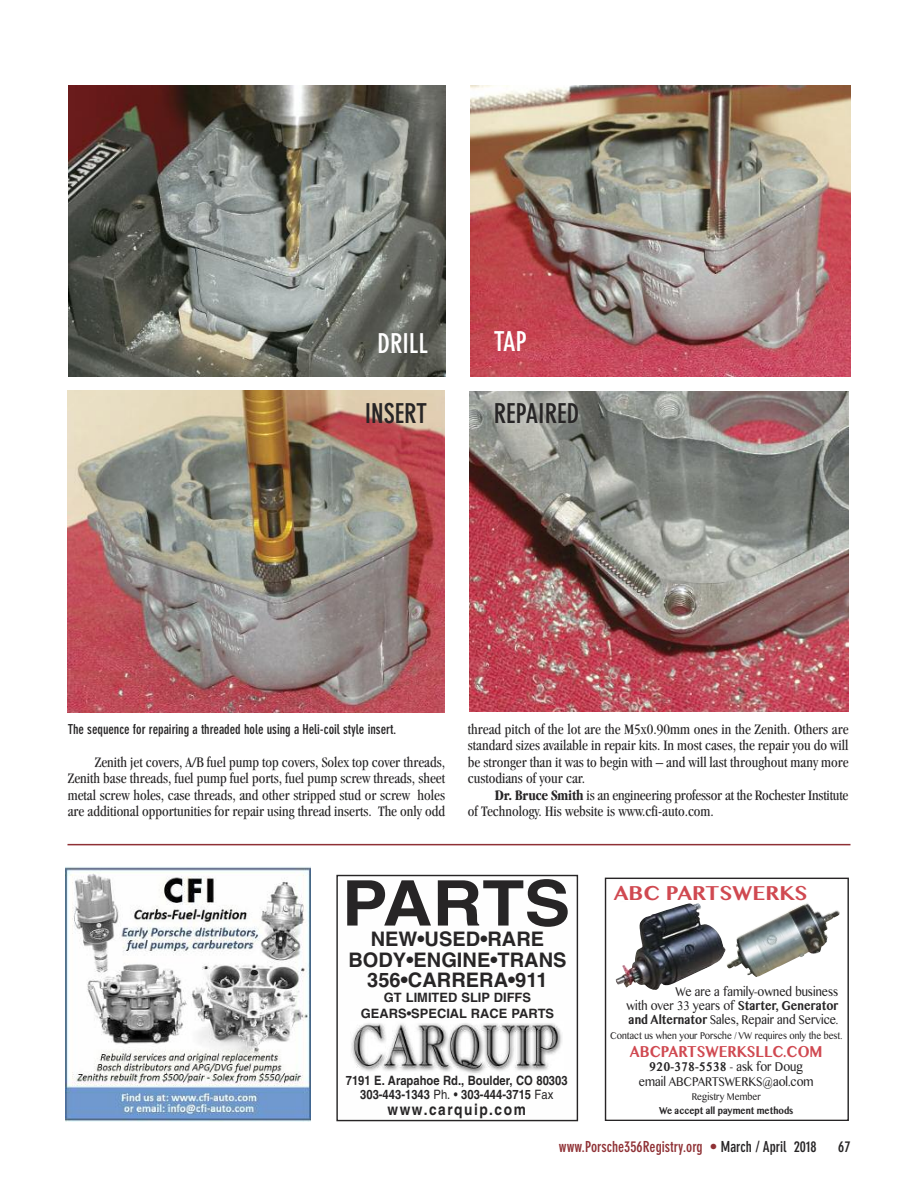
<style>
.page{position:relative;width:918px;height:1188px;background:#fff}
.page>*{position:absolute;margin:0;border:0;box-sizing:border-box;transform-origin:0 0}
.t1{font:700 63px "Helvetica";color:#272526;scale:1.09 1}
.t2{font:700 condensed 27px "DIN Neuzeit Grotesk";color:#272526}
.t3{font:700 condensed 27px "DIN Neuzeit Grotesk";color:#fff}
.t4{font:700 20.1px/20.1px "Helvetica";color:#272526;text-align:center}
.t5{font:700 19.95px "Bangla MN";color:#d04951}
.t6{font:700 15.75px "Helvetica";letter-spacing:.11em;color:#272526;scale:.87 1}
.t7{font:700 15.6px "Bangla MN";color:#d04951;scale:.85 1}
.t8{font:condensed 15px/16.5px "Garamond";color:#272526;text-align:justify}
.t9{font:700 condensed 15px "DIN Neuzeit Grotesk";color:#8f3135}
.t10{font:700 condensed 15px "DIN Neuzeit Grotesk";color:#272526}
.t11{font:700 condensed 13.5px "DIN Neuzeit Grotesk";color:#272526}
.t12{font:700 12.9px/14.4px "Helvetica";color:#272526;text-align:center;scale:.87 1}
.t13{font:700 12.9px/15.8px "Helvetica";color:#272526;text-align:center}
.t14{font:12.75px/14.2px "Bangla MN";color:#272526;text-align:center;scale:.85 1}
.t15{font:9.9px "Bangla MN";color:#272526;scale:.85 1}
.t16{font:700 9.9px "Bangla MN";color:#272526;scale:.85 1}
.s1{font-weight:700}
.s2{font-weight:400}
.s3{color:#272526}
</style>
<div class="page">
<img style="left:471px;top:86px;width:379px;height:290px">
<img style="left:67px;top:390px;width:378px;height:323px">
<img style="left:469px;top:391px;width:380px;height:321px">
<img style="left:69px;top:86px;width:376px;height:290px">
<div style="left:605px;top:878px;width:244px;height:242px;border:1px solid #272526"></div>
<img style="left:727px;top:903px;width:113px;height:74px">
<img style="left:616px;top:903px;width:110px;height:87px">
<div style="left:336px;top:875px;width:242px;height:246px;border:1px solid #272526"></div>
<img style="left:351px;top:1023px;width:211px;height:51px">
<img style="left:65px;top:866px;width:245px;height:255px">
<hr style="left:68px;top:844px;width:782px;height:1px;background:#8f3135">
<h2 class="t3" style="left:378px;top:333px;width:52px">DRILL</h2>
<h2 class="t3" style="left:494px;top:332px;width:35px">TAP</h2>
<h2 class="t2" style="left:365px;top:404px;width:64px">INSERT</h2>
<h2 class="t2" style="left:494px;top:404px;width:87px">REPAIRED</h2>
<p class="t11" style="left:68px;top:724px;width:330px">The sequence for repairing a threaded hole using a Heli-coil style insert.</p>
<p class="t8" style="left:68px;top:755px;width:379px;text-indent:27px">Zenith jet covers, A/B fuel pump top covers, Solex top cover threads, Zenith base threads, fuel pump fuel ports, fuel pump screw threads, sheet metal screw holes, case threads, and other stripped stud or screw holes are additional opportunities for repair using thread inserts. The only odd</p>
<p class="t8" style="left:468px;top:722px;width:382px">thread pitch of the lot are the M5x0.90mm ones in the Zenith. Others are standard sizes available in repair kits. In most cases, the repair you do will be stronger than it was to begin with – and will last throughout many more custodians of your car.</p>
<p class="t8" style="left:468px;top:788px;width:382px;text-indent:27px"><span class="s1">Dr. Bruce Smith</span> is an engineering professor at the Rochester Institute of Technology. His website is www.cfi-auto.com.</p>
<h1 class="t1" style="left:342px;top:878px;width:211px">PARTS</h1>
<h3 class="t4" style="left:348px;top:931px;width:220px">NEW•USED•RARE<br>BODY•ENGINE•TRANS<br>356•CARRERA•911</h3>
<p class="t13" style="left:361px;top:991px;width:195px">GT LIMITED SLIP DIFFS<br>GEARS•SPECIAL RACE PARTS</p>
<p class="t12" style="left:346px;top:1074px;width:257px">7191 E. Arapahoe Rd., Boulder, CO 80303<br>303-443-1343 <span class="s2">Ph. •</span> 303-444-3715 <span class="s2">Fax</span></p>
<p class="t6" style="left:388px;top:1103px;width:161px">www.carquip.com</p>
<h3 class="t5" style="left:614px;top:882px;width:195px">ABC PARTSWERKS</h3>
<p class="t14" style="left:626px;top:984px;width:251px;text-align:justify;text-indent:49px">We are a family-owned business with over 33 years of <span class="s1">Starter, Generator and Alternator</span> Sales, Repair and Service.</p>
<p class="t15" style="left:610px;top:1029px;width:275px">Contact us when your Porsche / VW requires only the best.</p>
<p class="t7" style="left:630px;top:1043px;width:228px">ABCPARTSWERKSLLC.COM</p>
<p class="t14" style="left:639px;top:1060px;width:207px"><span class="s1">920-378-5538</span> - ask for Doug email ABCPARTSWERKS@aol.com</p>
<p class="t15" style="left:692px;top:1091px;width:83px">Registry Member</p>
<p class="t16" style="left:659px;top:1105px;width:160px">We accept all payment methods</p>
<p class="t9" style="left:559px;top:1141px;width:259px">www.Porsche356Registry.org • <span class="s3">March / April 2018</span></p>
<p class="t10" style="left:838px;top:1141px;width:14px">67</p>
</div>
